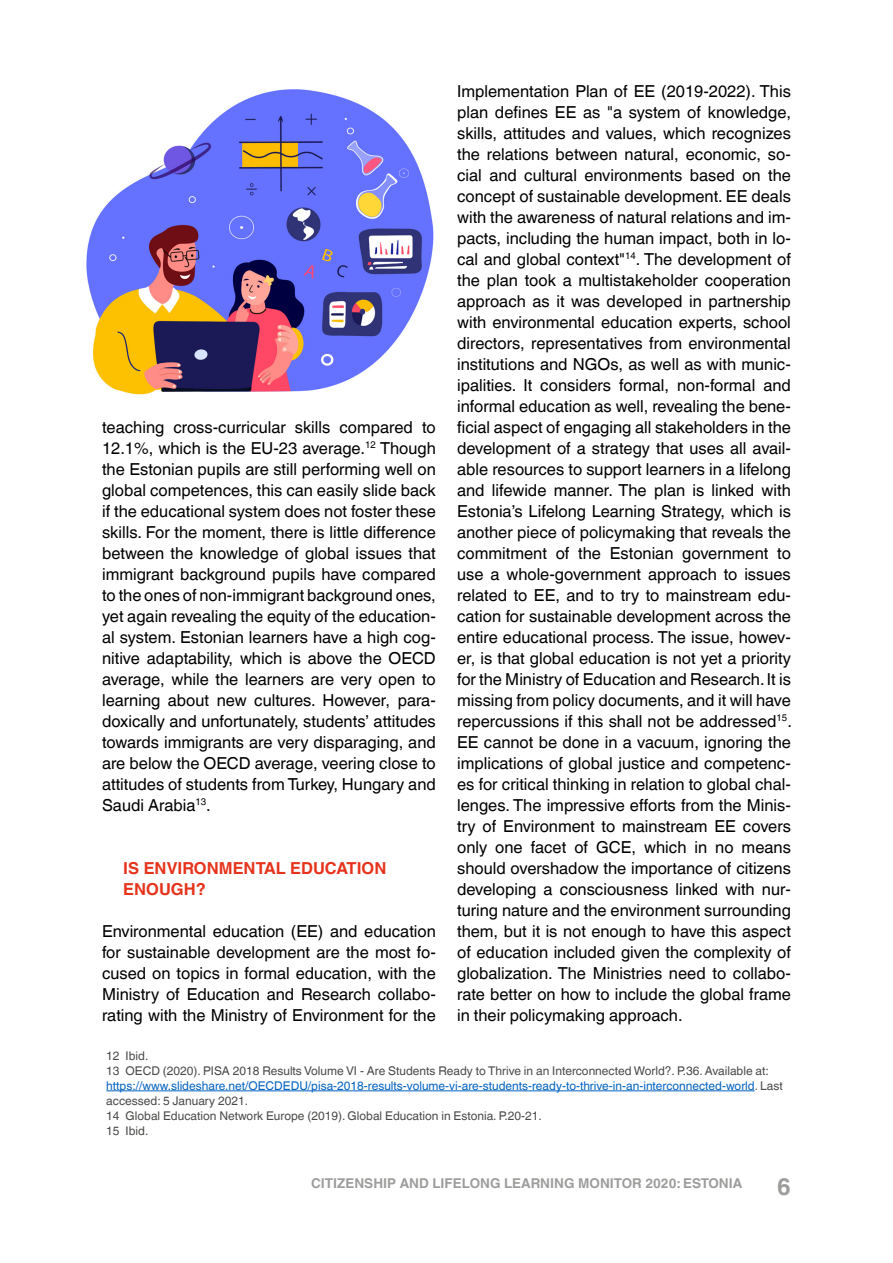
<style>
.page{position:relative;width:893px;height:1263px;background:#fff}
.page>*{position:absolute;margin:0;border:0;box-sizing:border-box;transform-origin:0 0}
.t1{font:700 24px "Helvetica World";color:#9d9d9c}
.t2{font:16.5px/21px "Helvetica World";color:#000;text-align:justify}
.t3{font:700 16.5px/21px "Helvetica World";color:#e6331c}
.t4{font:700 13.5px "Helvetica World";color:#9d9d9c}
.t5{font:12px/15px "Helvetica World";color:#4a4a49}
.s1{color:#0563c1}
</style>
<div class="page">
<hr style="left:106px;top:1090px;width:649px;height:1px;background:#0563c1">
<img style="left:86px;top:89px;width:348px;height:306px">
<p class="t2" style="left:457px;top:81px;width:336px">Implementation Plan of EE (2019-2022). This plan defines EE as "a system of knowledge, skills, attitudes and values, which recognizes the relations between natural, economic, so&shy;cial and cultural environments based on the concept of sustainable development. EE deals with the awareness of natural relations and im&shy;pacts, including the human impact, both in lo&shy;cal and global context"<sup>14</sup>. The development of the plan took a multistakeholder cooperation approach as it was developed in partnership with environmental education experts, school directors, representatives from environmental institutions and NGOs, as well as with munic&shy;ipalities. It considers formal, non-formal and informal education as well, revealing the bene&shy;ficial aspect of engaging all stakeholders in the development of a strategy that uses all avail&shy;able resources to support learners in a lifelong and lifewide manner. The plan is linked with Estonia’s Lifelong Learning Strategy, which is another piece of policymaking that reveals the commitment of the Estonian government to use a whole-government approach to issues related to EE, and to try to mainstream edu&shy;cation for sustainable development across the entire educational process. The issue, howev&shy;er, is that global education is not yet a priority for the Ministry of Education and Research. It is missing from policy documents, and it will have repercussions if this shall not be addressed<sup>15</sup>.<br>EE cannot be done in a vacuum, ignoring the implications of global justice and competenc&shy;es for critical thinking in relation to global chal&shy;lenges. The impressive efforts from the Minis&shy;try of Environment to mainstream EE covers only one facet of GCE, which in no means should overshadow the importance of citizens developing a consciousness linked with nur&shy;turing nature and the environment surrounding them, but it is not enough to have this aspect of education included given the complexity of globalization. The Ministries need to collabo&shy;rate better on how to include the global frame in their policymaking approach.</p>
<p class="t2" style="left:102px;top:417px;width:335px">teaching cross-curricular skills compared to 12.1%, which is the EU-23 average.<sup>12</sup> Though the Estonian pupils are still performing well on global competences, this can easily slide back if the educational system does not foster these skills. For the moment, there is little difference between the knowledge of global issues that immigrant background pupils have compared to the ones of non-immigrant background ones, yet again revealing the equity of the education&shy;al system. Estonian learners have a high cog&shy;nitive adaptability, which is above the OECD average, while the learners are very open to learning about new cultures. However, para&shy;doxically and unfortunately, students’ attitudes towards immigrants are very disparaging, and are below the OECD average, veering close to attitudes of students from Turkey, Hungary and Saudi Arabia<sup>13</sup>.</p>
<p class="t3" style="left:123px;top:858px;width:265px">IS ENVIRONMENTAL EDUCATION<br>ENOUGH?</p>
<p class="t2" style="left:102px;top:921px;width:335px">Environmental education (EE) and education for sustainable development are the most fo&shy;cused on topics in formal education, with the Ministry of Education and Research collabo&shy;rating with the Ministry of Environment for the</p>
<p class="t5" style="left:106px;top:1049px;width:678px">12 Ibid.<br>13 OECD (2020). PISA 2018 Results Volume VI - Are Students Ready to Thrive in an Interconnected World?. P.36. Available at: <span class="s1">https://www.slideshare.net/OECDEDU/pisa-2018-results-volume-vi-are-students-ready-to-thrive-in-an-interconnected-world</span>. Last accessed: 5 January 2021.<br>14 Global Education Network Europe (2019). Global Education in Estonia. P.20-21.<br>15 Ibid.</p>
<p class="t4" style="left:311px;top:1175px;width:19px">CITIZENSHIP</p>
<p class="t4" style="left:400px;top:1175px;width:11px">AND</p>
<p class="t4" style="left:433px;top:1175px;width:18px">LIFELONG</p>
<p class="t4" style="left:504px;top:1175px;width:18px">LEARNING</p>
<p class="t4" style="left:578px;top:1175px;width:21px">MONITOR</p>
<p class="t4" style="left:645px;top:1175px;width:99px">2020: ESTONIA</p>
<h1 class="t1" style="left:777px;top:1173px;width:15px">6</h1>
</div>
